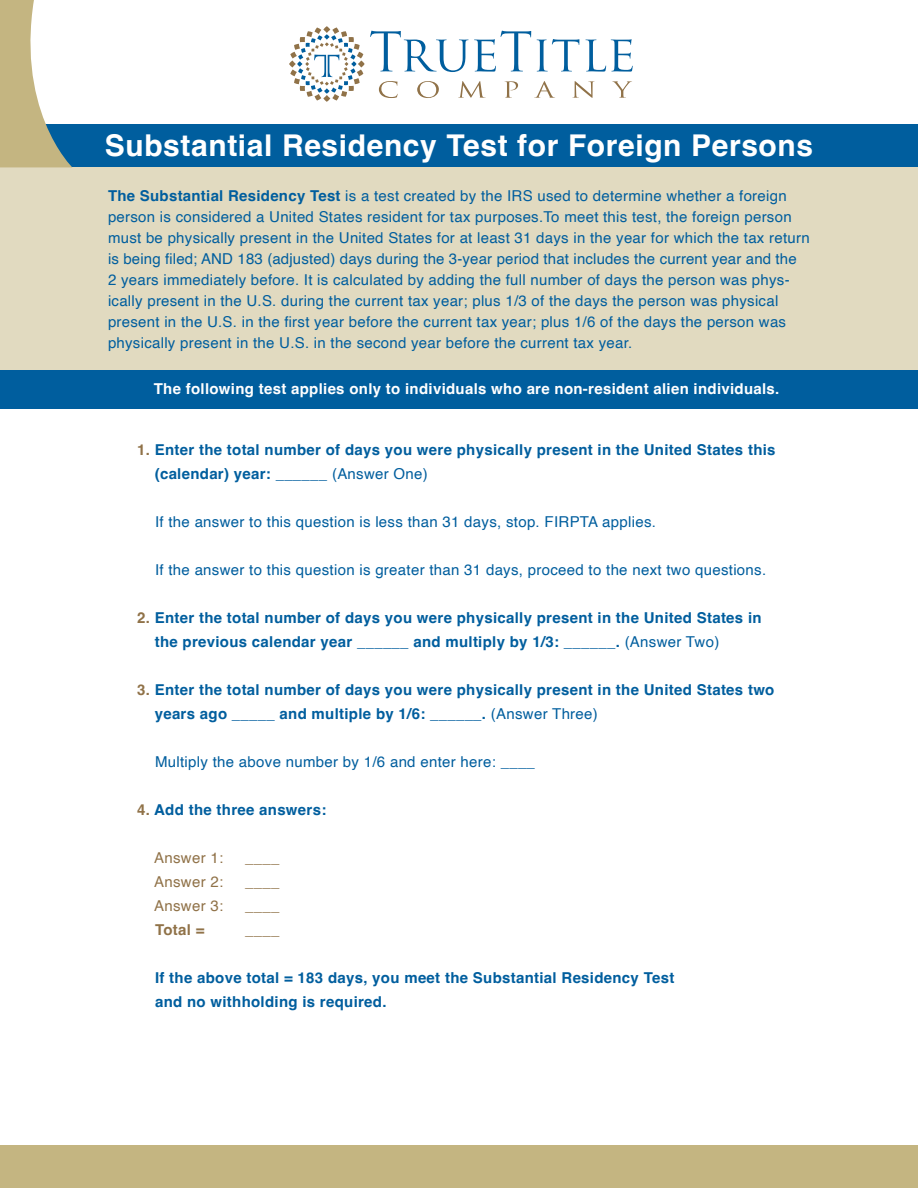
<style>
.page{position:relative;width:918px;height:1188px;background:#fff}
.page>*{position:absolute;margin:0;border:0;box-sizing:border-box;transform-origin:0 0}
.t1{font:700 30px "Helvetica";letter-spacing:.02em;color:#fff}
.t2{font:15px/21px "Helvetica";letter-spacing:.02em;color:#005e9e}
.t3{font:700 15px/24px "Helvetica";letter-spacing:.02em;color:#005e9e}
.t4{font:700 15px "Helvetica";letter-spacing:.02em;color:#fff}
.t5{font:15px "Helvetica";letter-spacing:.02em;color:#907248}
.t6{font:700 15px "Helvetica";letter-spacing:.02em;color:#907248}
.s1{font-weight:700}
.s2{color:#907248}
.s3{font-weight:400}
</style>
<div class="page">
<div style="left:0;top:167px;width:918px;height:217px;background:#e1dac0"></div>
<div style="left:0;top:124px;width:918px;height:43px;background:#005e9e"></div>
<svg style="left:370px;top:31px;width:161px;height:41px"></svg>
<svg style="left:537px;top:39px;width:42px;height:32px"></svg>
<svg style="left:586px;top:39px;width:47px;height:33px"></svg>
<svg style="left:379px;top:81px;width:19px;height:17px"></svg>
<svg style="left:417px;top:81px;width:22px;height:17px"></svg>
<svg style="left:458px;top:81px;width:28px;height:17px"></svg>
<svg style="left:505px;top:81px;width:13px;height:17px"></svg>
<svg style="left:534px;top:81px;width:21px;height:17px"></svg>
<svg style="left:572px;top:81px;width:23px;height:17px"></svg>
<svg style="left:612px;top:81px;width:20px;height:17px"></svg>
<svg style="left:290px;top:69px;width:7px;height:7px"></svg>
<div style="left:357px;top:69px;width:6px;height:7px;background:#907248;border-radius:2px"></div>
<div style="left:357px;top:52px;width:6px;height:7px;background:#907248;border-radius:2px"></div>
<svg style="left:289px;top:60px;width:7px;height:8px"></svg>
<svg style="left:290px;top:52px;width:7px;height:7px"></svg>
<svg style="left:358px;top:60px;width:7px;height:8px"></svg>
<svg style="left:294px;top:27px;width:66px;height:74px"></svg>
<div style="left:0;top:1145px;width:918px;height:43px;background:#c4b581"></div>
<div style="left:0;top:370px;width:918px;height:39px;background:#005e9e"></div>
<svg style="left:0;top:0;width:72px;height:167px"></svg>
<p class="t1" style="left:105px;top:127px;width:710px">Substantial Residency Test for Foreign Persons</p>
<p class="t2" style="left:108px;top:186px;width:703px"><span class="s1">The Substantial Residency Test</span> is a test created by the IRS used to determine whether a foreign person is considered a United States resident for tax purposes.To meet this test, the foreign person must be physically present in the United States for at least 31 days in the year for which the tax return is being filed; AND 183 (adjusted) days during the 3-year period that includes the current year and the<br>2 years immediately before. It is calculated by adding the full number of days the person was phys&shy;ically present in the U.S. during the current tax year; plus 1/3 of the days the person was physical present in the U.S. in the first year before the current tax year; plus 1/6 of the days the person was physically present in the U.S. in the second year before the current tax year.</p>
<p class="t4" style="left:154px;top:379px;width:627px">The following test applies only to individuals who are non-resident alien individuals.</p>
<p class="t3" style="left:155px;top:439px;width:622px;text-indent:-18px"><span class="s2">1.</span> Enter the total number of days you were physically present in the United States this (calendar) year: ______ <span class="s3">(Answer One)</span></p>
<p class="t2" style="left:155px;top:512px;width:503px">If the answer to this question is less than 31 days, stop. FIRPTA applies.</p>
<p class="t2" style="left:155px;top:560px;width:613px">If the answer to this question is greater than 31 days, proceed to the next two questions.</p>
<p class="t3" style="left:155px;top:607px;width:608px;text-indent:-18px"><span class="s2">2.</span> Enter the total number of days you were physically present in the United States in the previous calendar year ______ and multiply by 1/3: ______. <span class="s3">(Answer Two)</span></p>
<p class="t3" style="left:155px;top:679px;width:621px;text-indent:-18px"><span class="s2">3.</span> Enter the total number of days you were physically present in the United States two years ago _____ and multiple by 1/6: ______. <span class="s3">(Answer Three)</span></p>
<p class="t2" style="left:155px;top:752px;width:381px">Multiply the above number by 1/6 and enter here: ____</p>
<p class="t3" style="left:137px;top:799px;width:191px"><span class="s2">4.</span> Add the three answers:</p>
<p class="t5" style="left:154px;top:846px;width:71px">Answer 1:</p>
<p class="t5" style="left:245px;top:846px;width:36px">____</p>
<p class="t5" style="left:154px;top:870px;width:71px">Answer 2:</p>
<p class="t5" style="left:245px;top:870px;width:36px">____</p>
<p class="t5" style="left:154px;top:894px;width:71px">Answer 3:</p>
<p class="t5" style="left:245px;top:894px;width:36px">____</p>
<p class="t6" style="left:155px;top:920px;width:51px">Total =</p>
<p class="t6" style="left:245px;top:920px;width:36px">____</p>
<p class="t3" style="left:155px;top:967px;width:521px">If the above total = 183 days, you meet the Substantial Residency Test and no withholding is required.</p>
</div>
